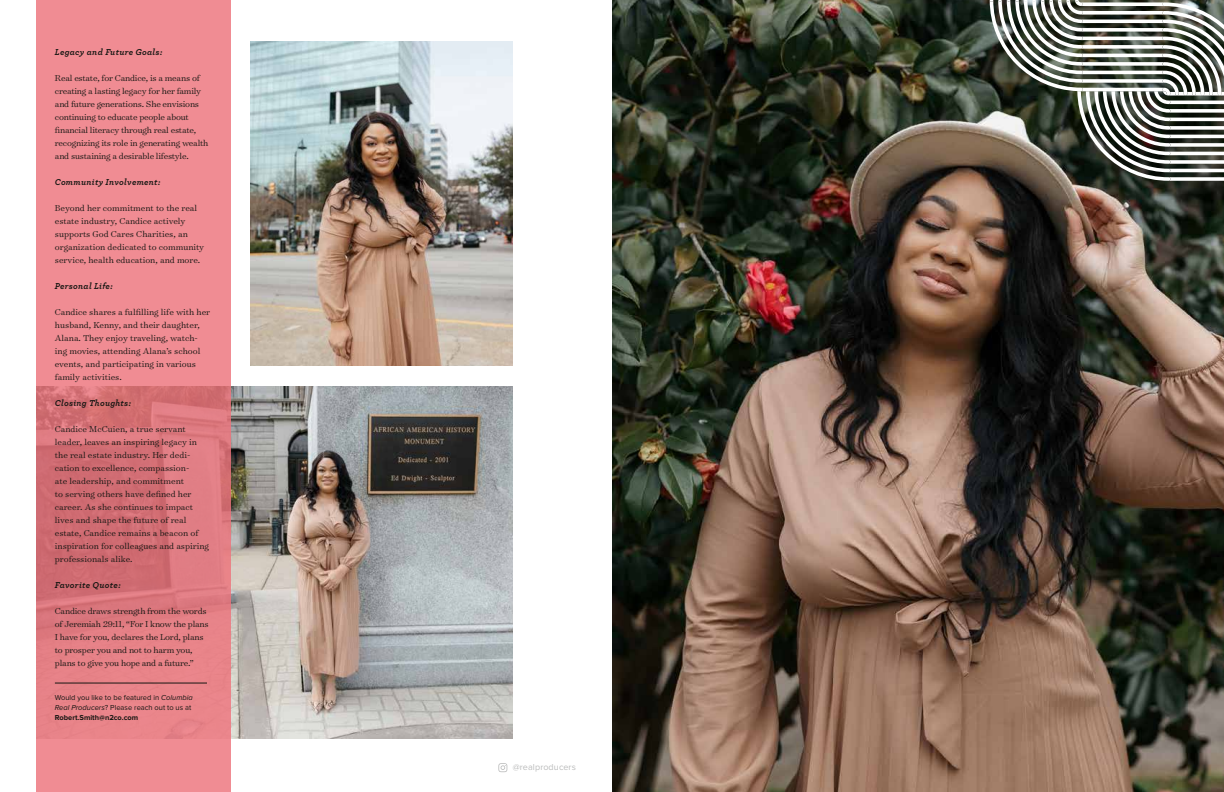
<style>
.page{position:relative;width:1224px;height:792px;background:#fff}
.page>*{position:absolute;margin:0;border:0;box-sizing:border-box;transform-origin:0 0}
.t1{font:300 9.8px/13px "Surveyor Text";color:#171713}
.t2{font:300 9.8px/13px "Surveyor Text";letter-spacing:-.02em;color:#171713}
.t3{font:italic 700 9px "Archer Pro";letter-spacing:.03em;color:#171713}
.t4{font:9px "Proxima Nova";letter-spacing:.01em;color:#bbbcbc}
.t5{font:7.5px/10px "Proxima Nova";color:#171713}
.s1{font-style:italic}
.s2{font-weight:700}
</style>
<div class="page">
<svg style="left:498px;top:763px;width:9px;height:9px"></svg>
<img style="left:230px;top:386px;width:283px;height:352px">
<svg style="left:36px;top:0;width:194px;height:792px;background:#e78389"></svg>
<img style="left:612px;top:0;width:612px;height:792px">
<img style="left:251px;top:42px;width:262px;height:323px">
<svg style="left:990px;top:0;width:234px;height:181px"></svg>
<hr style="left:55px;top:683px;width:152px;height:1px;background:#171713">
<p class="t3" style="left:55px;top:45px;width:109px">Legacy and Future Goals:</p>
<p class="t2" style="left:55px;top:71px;width:155px">Real estate, for Candice, is a means of creating a lasting legacy for her family and future generations. She envisions continuing to educate people about financial literacy through real estate, recognizing its role in generating wealth and sustaining a desirable lifestyle.</p>
<p class="t3" style="left:55px;top:175px;width:107px">Community Involvement:</p>
<p class="t1" style="left:55px;top:201px;width:151px">Beyond her commitment to the real estate industry, Candice actively supports God Cares Charities, an organization dedicated to community service, health education, and more.</p>
<p class="t3" style="left:55px;top:279px;width:59px">Personal Life:</p>
<p class="t1" style="left:55px;top:305px;width:157px">Candice shares a fulfilling life with her husband, Kenny, and their daughter, Alana. They enjoy traveling, watch&shy;ing movies, attending Alana’s school events, and participating in various family activities.</p>
<p class="t3" style="left:55px;top:396px;width:78px">Closing Thoughts:</p>
<p class="t1" style="left:55px;top:422px;width:156px">Candice McCuien, a true servant leader, leaves an inspiring legacy in the real estate industry. Her dedi&shy;cation to excellence, compassion-<br>ate leadership, and commitment<br>to serving others have defined her career. As she continues to impact lives and shape the future of real estate, Candice remains a beacon of inspiration for colleagues and aspiring professionals alike.</p>
<p class="t3" style="left:55px;top:578px;width:67px">Favorite Quote:</p>
<p class="t2" style="left:55px;top:604px;width:155px">Candice draws strength from the words of Jeremiah 29:11, “For I know the plans I have for you, declares the Lord, plans to prosper you and not to harm you, plans to give you hope and a future.”</p>
<p class="t5" style="left:55px;top:693px;width:139px">Would you like to be featured in <span class="s1">Columbia<br>Real Producers</span>? Please reach out to us at<br><span class="s2">Robert.Smith@n2co.com</span></p>
<p class="t4" style="left:513px;top:762px;width:65px">@realproducers</p>
</div>
